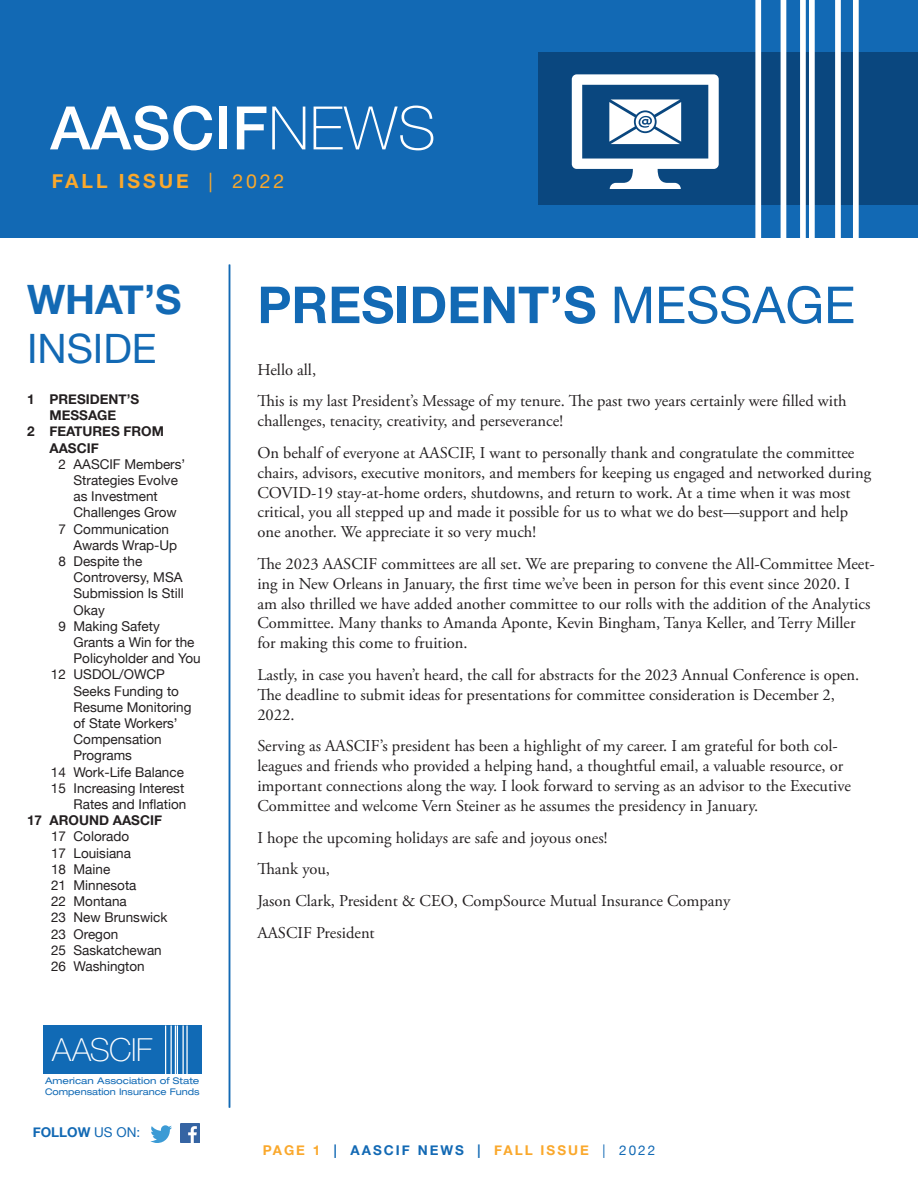
<style>
.page{position:relative;width:918px;height:1188px;background:#fff}
.page>*{position:absolute;margin:0;border:0;box-sizing:border-box;transform-origin:0 0}
.t1{font:500 60px "Helvetica Neue";letter-spacing:.01em;color:#fff}
.t2{font:700 51px "Helvetica Neue";color:#1269b4}
.t3{font:700 40.5px "Helvetica Neue";color:#1269b4}
.t4{font:40.5px "Helvetica Neue";color:#1269b4}
.t5{font:100 31.95px "Helvetica Neue LT Std";letter-spacing:-.015em;color:#fff}
.t6{font:700 19.5px "Helvetica Neue";letter-spacing:.15em;color:#faa82c}
.t7{font:16.5px/19.8px "Adobe Garamond Pro";color:#231f20}
.t8{font:13.5px/16.2px "Helvetica Neue";color:#231f20}
.t9{font:700 13.5px "Helvetica Neue";color:#231f20}
.t10{font:700 13.5px "Helvetica Neue";letter-spacing:.15em;color:#faa82c}
.t11{font:700 13.5px "Helvetica Neue";color:#1269b4}
.t12{font:expanded 9.15px/11.1px "Helvetica Neue LT Std";color:#116ab5;scale:1.06 1}
.s1{font-weight:100}
.s2{font-weight:400}
.s3{color:#1269b4}
.s4{font-weight:400;color:#1269b4}
</style>
<div class="page">
<div style="left:0;top:0;width:918px;height:238px;background:#1269b4"></div>
<div style="left:43px;top:1025px;width:158px;height:49px;background:#116ab5"></div>
<hr style="left:165px;top:1025px;width:1px;height:49px;background:#fff">
<hr style="left:171px;top:1025px;width:1px;height:49px;background:#fff">
<hr style="left:175px;top:1025px;width:1px;height:49px;background:#fff">
<hr style="left:177px;top:1025px;width:1px;height:49px;background:#fff">
<hr style="left:182px;top:1025px;width:2px;height:49px;background:#fff">
<hr style="left:186px;top:1025px;width:2px;height:49px;background:#fff">
<div style="left:538px;top:52px;width:380px;height:153px;background:#0a477f"></div>
<div style="left:755px;top:0;width:6px;height:252px;background:#fff"></div>
<div style="left:781px;top:0;width:5px;height:252px;background:#fff"></div>
<div style="left:800px;top:0;width:6px;height:252px;background:#fff"></div>
<div style="left:809px;top:0;width:6px;height:252px;background:#fff"></div>
<div style="left:835px;top:0;width:6px;height:252px;background:#fff"></div>
<div style="left:853px;top:0;width:6px;height:252px;background:#fff"></div>
<svg style="left:572px;top:74px;width:147px;height:115px"></svg>
<hr style="left:229px;top:265px;width:1px;height:843px;background:#1269b4">
<svg style="left:150px;top:1125px;width:22px;height:18px"></svg>
<img style="left:181px;top:1123px;width:19px;height:19px">
<h1 class="t1" style="left:50px;top:80px;width:387px">AASCIF<span class="s1">NEWS</span></h1>
<p class="t6" style="left:52px;top:166px;width:234px">FALL ISSUE <span class="s2">| 2022</span></p>
<h3 class="t3" style="left:27px;top:268px;width:156px">WHAT’S</h3>
<h3 class="t4" style="left:27px;top:319px;width:131px">INSIDE</h3>
<p class="t9" style="left:27px;top:389px;width:114px">1 PRESIDENT’S</p>
<p class="t9" style="left:50px;top:405px;width:68px">MESSAGE</p>
<p class="t9" style="left:27px;top:421px;width:139px">2 FEATURES FROM</p>
<p class="t9" style="left:50px;top:437px;width:51px">AASCIF</p>
<p class="t8" style="left:58px;top:457px;width:128px">2 AASCIF Members’</p>
<p class="t8" style="left:74px;top:473px;width:106px">Strategies Evolve</p>
<p class="t8" style="left:74px;top:489px;width:86px">as Investment</p>
<p class="t8" style="left:74px;top:505px;width:105px">Challenges Grow</p>
<p class="t8" style="left:58px;top:521px;width:112px">7 Communication</p>
<p class="t8" style="left:74px;top:538px;width:105px">Awards Wrap-Up</p>
<p class="t8" style="left:58px;top:554px;width:85px">8 Despite the</p>
<p class="t8" style="left:74px;top:570px;width:111px">Controversy, MSA</p>
<p class="t8" style="left:74px;top:586px;width:112px">Submission Is Still</p>
<p class="t8" style="left:74px;top:602px;width:33px">Okay</p>
<p class="t8" style="left:58px;top:619px;width:103px">9 Making Safety</p>
<p class="t8" style="left:74px;top:635px;width:123px">Grants a Win for the</p>
<p class="t8" style="left:74px;top:651px;width:129px">Policyholder and You</p>
<p class="t8" style="left:51px;top:667px;width:116px">12 USDOL/OWCP</p>
<p class="t8" style="left:74px;top:683px;width:107px">Seeks Funding to</p>
<p class="t8" style="left:74px;top:700px;width:120px">Resume Monitoring</p>
<p class="t8" style="left:74px;top:716px;width:106px">of State Workers’</p>
<p class="t8" style="left:74px;top:732px;width:90px">Compensation</p>
<p class="t8" style="left:74px;top:748px;width:60px">Programs</p>
<p class="t8" style="left:51px;top:764px;width:135px">14 Work-Life Balance</p>
<p class="t8" style="left:51px;top:781px;width:135px">15 Increasing Interest</p>
<p class="t8" style="left:74px;top:797px;width:114px">Rates and Inflation</p>
<p class="t9" style="left:27px;top:810px;width:137px">17 AROUND AASCIF</p>
<p class="t8" style="left:51px;top:829px;width:118px">17 Colorado<br>17 Louisiana<br>18 Maine<br>21 Minnesota<br>22 Montana<br>23 New Brunswick<br>23 Oregon<br>25 Saskatchewan<br>26 Washington</p>
<h3 class="t5" style="left:52px;top:1032px;width:102px">AASCIF</h3>
<p class="t12" style="left:45px;top:1075px;width:147px">American Association of State<br>Compensation Insurance Funds</p>
<p class="t11" style="left:33px;top:1122px;width:109px">FOLLOW <span class="s2">US ON:</span></p>
<h2 class="t2" style="left:257px;top:265px;width:599px">PRESIDENT’S <span class="s2">MESSAGE</span></h2>
<p class="t7" style="left:257px;top:354px;width:591px;line-height:31.8px">Hello all,<br>This is my last President’s Message of my tenure. The past two years certainly were filled with</p>
<p class="t7" style="left:257px;top:406px;width:599px;line-height:31.8px">challenges, tenacity, creativity, and perseverance!<br>On behalf of everyone at AASCIF, I want to personally thank and congratulate the committee</p>
<p class="t7" style="left:257px;top:463px;width:615px">chairs, advisors, executive monitors, and members for keeping us engaged and networked during COVID-19 stay-at-home orders, shutdowns, and return to work. At a time when it was most critical, you all stepped up and made it possible for us to what we do best—support and help one another. We appreciate it so very much!</p>
<p class="t7" style="left:257px;top:555px;width:619px">The 2023 AASCIF committees are all set. We are preparing to convene the All-Committee Meet&shy;ing in New Orleans in January, the first time we’ve been in person for this event since 2020. I<br>am also thrilled we have added another committee to our rolls with the addition of the Analytics Committee. Many thanks to Amanda Aponte, Kevin Bingham, Tanya Keller, and Terry Miller for making this come to fruition.</p>
<p class="t7" style="left:257px;top:666px;width:603px">Lastly, in case you haven’t heard, the call for abstracts for the 2023 Annual Conference is open.<br>The deadline to submit ideas for presentations for committee consideration is December 2,<br>2022.</p>
<p class="t7" style="left:257px;top:737px;width:595px">Serving as AASCIF’s president has been a highlight of my career. I am grateful for both col&shy;leagues and friends who provided a helping hand, a thoughtful email, a valuable resource, or important connections along the way. I look forward to serving as an advisor to the Executive Committee and welcome Vern Steiner as he assumes the presidency in January.</p>
<p class="t7" style="left:257px;top:822px;width:475px;line-height:31.8px">I hope the upcoming holidays are safe and joyous ones!<br>Thank you,<br>Jason Clark, President &amp; CEO, CompSource Mutual Insurance Company AASCIF President</p>
<p class="t10" style="left:263px;top:1140px;width:394px">PAGE 1 <span class="s3">| AASCIF NEWS |</span> FALL ISSUE <span class="s4">| 2022</span></p>
</div>
